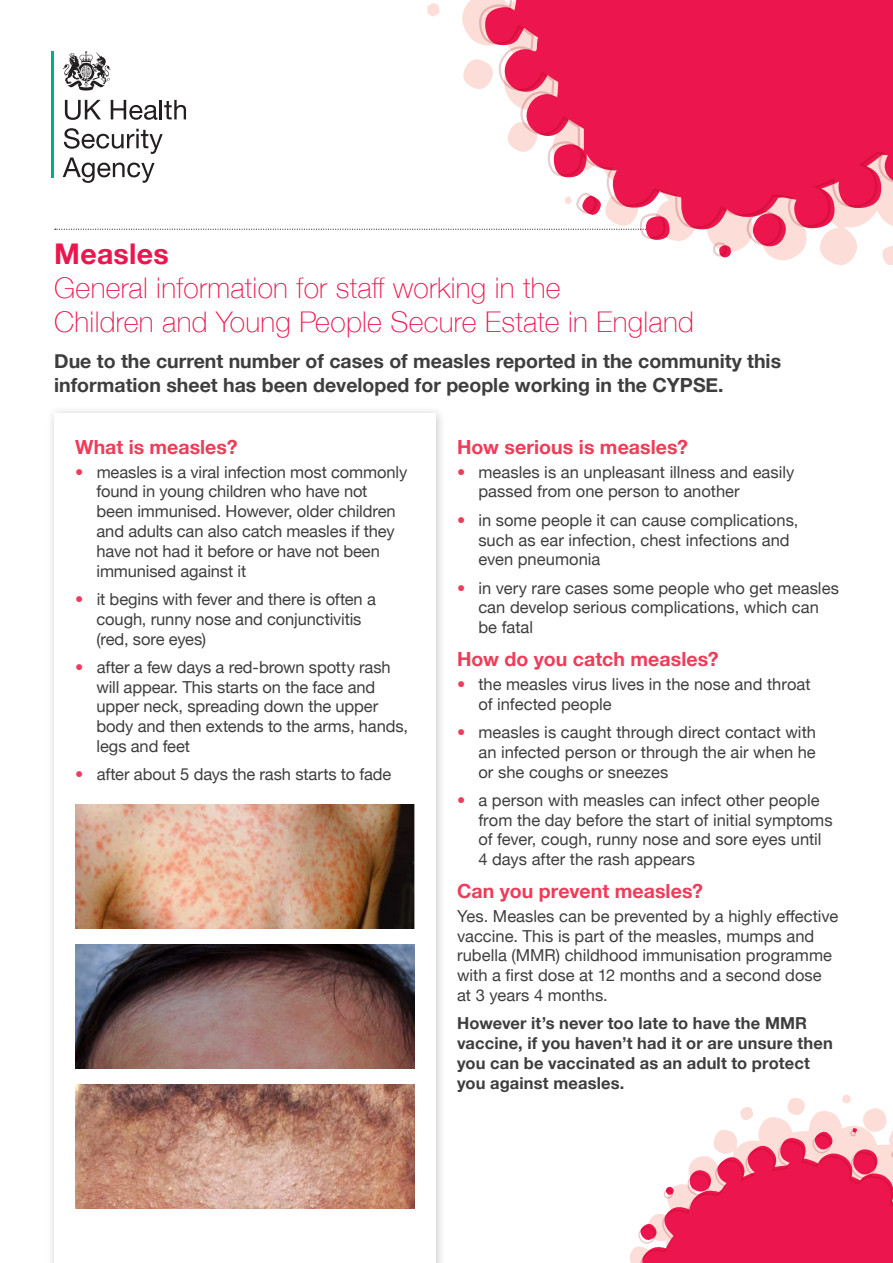
<style>
.page{position:relative;width:893px;height:1263px;background:#fff}
.page>*{position:absolute;margin:0;border:0;box-sizing:border-box;transform-origin:0 0}
.Subheader{font:100 28.5px/34.2px "Helvetica Neue";letter-spacing:.01em;color:#ed154e}
.t1{font:700 28.5px "Helvetica Neue";letter-spacing:.01em;color:#ed154e}
.Intro{font:700 19.5px/24px "Helvetica Neue";color:#3e3e3f}
.Section_Header{font:700 19.5px "Helvetica Neue";color:#ee3c5a}
.Intro-2{font:700 19.5px "Helvetica Neue";letter-spacing:.005em;color:#ee3c5a}
.Bullets{font:16.5px/19.8px "Helvetica Neue 2";color:#3e3e3f}
.Bullets-2{font:700 16.5px/19.8px "Helvetica Neue";letter-spacing:.01em;color:#3e3e3f}
.s1{font-family:"Helvetica Neue";font-weight:500;color:#ee3c5a}
.s2{font-family:"Helvetica Neue"}
</style>
<div class="page">
<svg style="left:55px;top:229px;width:372px;height:1px"></svg>
<hr style="left:51px;top:51px;width:2px;height:126px;background:#00ad92">
<svg style="left:63px;top:51px;width:48px;height:40px"></svg>
<svg style="left:65px;top:100px;width:36px;height:20px"></svg>
<svg style="left:111px;top:100px;width:75px;height:20px"></svg>
<svg style="left:63px;top:128px;width:100px;height:55px"></svg>
<div style="left:47px;top:406px;width:400px;height:857px;background:#1d1e1f;opacity:.25"></div>
<div style="left:54px;top:413px;width:382px;height:850px;background:#fff"></div>
<svg style="left:450px;top:0;width:443px;height:258px"></svg>
<svg style="left:740px;top:1094px;width:147px;height:34px"></svg>
<svg style="left:630px;top:1128px;width:263px;height:135px"></svg>
<img style="left:75px;top:944px;width:340px;height:125px">
<img style="left:75px;top:1084px;width:340px;height:125px">
<img style="left:75px;top:804px;width:340px;height:125px">
<p class="t1" style="left:54px;top:231px;width:116px">Measles</p>
<p class="Subheader" style="left:54px;top:270px;width:641px">General information for staff working in the<br>Children and Young People Secure Estate in England</p>
<p class="Intro" style="left:54px;top:350px;width:728px">Due to the current number of cases of measles reported in the community this information sheet has been developed for people working in the CYPSE.</p>
<p class="Section_Header" style="left:75px;top:431px;width:164px">What is measles?</p>
<p class="Bullets" style="left:97px;top:463px;width:312px;text-indent:-21px"><span class="s1">•</span> measles is a viral infection most commonly found in young children who have not been immunised. However, older children and adults can also catch measles if they have not had it before or have not been immunised against it</p>
<p class="Bullets" style="left:97px;top:590px;width:281px;text-indent:-21px"><span class="s1">•</span> it begins with fever and there is often a cough, runny nose and conjunctivitis (red, sore eyes)</p>
<p class="Bullets" style="left:97px;top:658px;width:313px;text-indent:-21px"><span class="s1">•</span> after a few days a red-brown spotty rash will appear. This starts on the face and upper neck, spreading down the upper body and then extends to the arms, hands, legs and feet</p>
<p class="Bullets" style="left:75px;top:765px;width:318px"><span class="s1">•</span> after about 5 days the rash starts to fade</p>
<p class="Section_Header" style="left:457px;top:431px;width:232px">How serious is measles?</p>
<p class="Bullets" style="left:478px;top:463px;width:318px;text-indent:-21px"><span class="s1">•</span> measles is an unpleasant illness and easily passed from one person to another</p>
<p class="Bullets" style="left:478px;top:511px;width:322px;text-indent:-21px"><span class="s1">•</span> in some people it can cause complications, such as ear infection, chest infections and even pneumonia</p>
<p class="Bullets" style="left:478px;top:579px;width:362px;text-indent:-21px"><span class="s1">•</span> in very rare cases some people who get measles can develop serious complications, which can be fatal</p>
<p class="Section_Header" style="left:457px;top:643px;width:263px">How do you catch measles?</p>
<p class="Bullets" style="left:478px;top:675px;width:334px;text-indent:-21px"><span class="s1">•</span> the measles virus lives in the nose and throat of infected people</p>
<p class="Bullets" style="left:478px;top:723px;width:339px;text-align:justify;text-indent:-21px"><span class="s1">•</span> measles is caught through direct contact with an infected person or through the air when he or she coughs or sneezes</p>
<p class="Bullets" style="left:478px;top:791px;width:356px;text-indent:-21px"><span class="s1">•</span> a person with measles can infect other people from the day before the start of initial symptoms of fever, cough, runny nose and sore eyes until 4 days after the rash appears</p>
<p class="Intro-2" style="left:457px;top:875px;width:247px">Can you prevent measles?</p>
<p class="Bullets" style="left:457px;top:907px;width:383px"><span class="s2">Yes. Measles can be prevented by a highly effective </span>vaccine. This is part of the measles, mumps and rubella (MMR) childhood immunisation programme <span class="s2">with a first dose at 12 months and a second dose </span>at 3 years 4 months.</p>
<p class="Bullets-2" style="left:457px;top:1014px;width:377px">However it’s never too late to have the MMR vaccine, if you haven’t had it or are unsure then you can be vaccinated as an adult to protect you against measles.</p>
</div>
